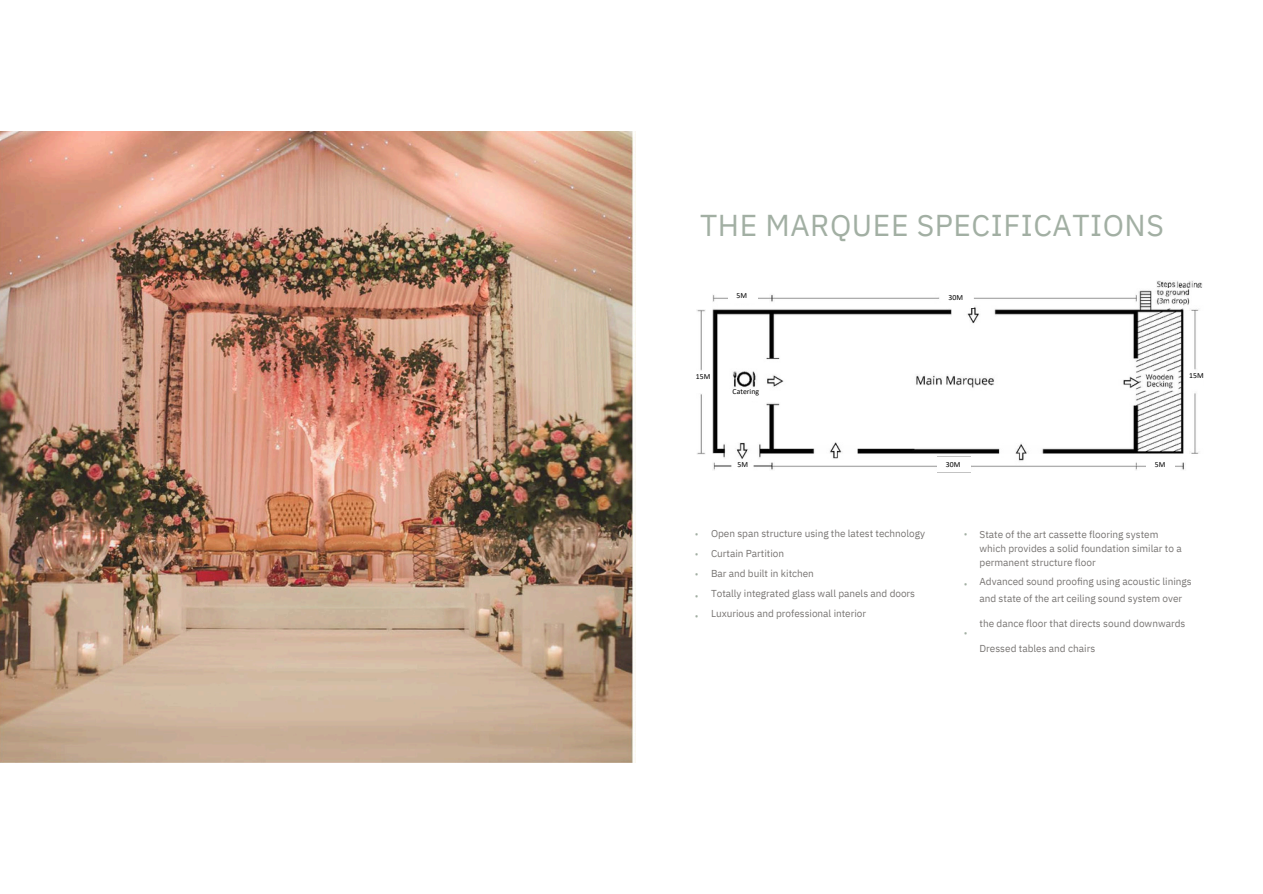
<style>
.page{position:relative;width:1263px;height:894px;background:#fff}
.page>*{position:absolute;margin:0;border:0;box-sizing:border-box;transform-origin:0 0}
.t1{font:30.15px "IBM Plex Sans";letter-spacing:.02em;color:#a2afa3}
.t2{font:10.05px/20.1px "IBM Plex Sans";color:#787573}
.t3{font:10.05px/20.1px "Open Sans";color:#a2afa3;text-align:justify}
.t4{font:7.8px "Calibri";color:#000}
</style>
<div class="page">
<img style="left:1191px;top:281px;width:11px;height:7px">
<img style="left:1156px;top:281px;width:35px;height:7px">
<img style="left:697px;top:309px;width:9px;height:61px">
<img style="left:697px;top:394px;width:8px;height:61px">
<img style="left:712px;top:289px;width:487px;height:184px">
<img style="left:0;top:131px;width:636px;height:631px">
<img style="left:728px;top:389px;width:32px;height:11px">
<img style="left:728px;top:289px;width:29px;height:14px">
<img style="left:732px;top:463px;width:21px;height:8px">
<img style="left:937px;top:456px;width:33px;height:16px">
<img style="left:940px;top:289px;width:34px;height:18px">
<img style="left:1146px;top:456px;width:28px;height:15px">
<img style="left:1186px;top:377px;width:13px;height:11px">
<p class="t1" style="left:700px;top:204px;width:465px">THE MARQUEE SPECIFICATIONS</p>
<p class="t4" style="left:736px;top:292px;width:12px">5M</p>
<h3 class="t4" style="left:948px;top:294px;width:16px">30M</h3>
<p class="t4" style="left:696px;top:373px;width:16px">15M</p>
<p class="t4" style="left:733px;top:387px;width:28px">Catering</p>
<p class="t4" style="left:1189px;top:372px;width:16px">15M</p>
<h3 class="t4" style="left:737px;top:460px;width:12px">5M</h3>
<h3 class="t4" style="left:946px;top:461px;width:16px">30M</h3>
<p class="t4" style="left:1155px;top:460px;width:12px">5M</p>
<h1 class="t3" style="left:695px;top:523px;width:5px">• • •</h1>
<p class="t3" style="left:695px;top:585px;width:5px">•</p>
<p class="t3" style="left:695px;top:605px;width:5px">•</p>
<p class="t2" style="left:711px;top:523px;width:216px">Open span structure using the latest technology Curtain Partition<br>Bar and built in kitchen<br>Totally integrated glass wall panels and doors Luxurious and professional interior</p>
<p class="t3" style="left:964px;top:523px;width:5px">•</p>
<p class="t3" style="left:964px;top:573px;width:5px">•</p>
<h3 class="t3" style="left:964px;top:623px;width:5px">•</h3>
<h3 class="t2" style="left:979px;top:526px;width:204px;line-height:14.2px">State of the art cassette flooring system which provides a solid foundation similar to a permanent structure floor</h3>
<h3 class="t2" style="left:979px;top:571px;width:214px">Advanced sound proofing using acoustic linings</h3>
<p class="t2" style="left:979px;top:587px;width:204px">and state of the art ceiling sound system over</p>
<p class="t2" style="left:979px;top:612px;width:207px">the dance floor that directs sound downwards</p>
<p class="t2" style="left:979px;top:637px;width:117px">Dressed tables and chairs</p>
</div>
